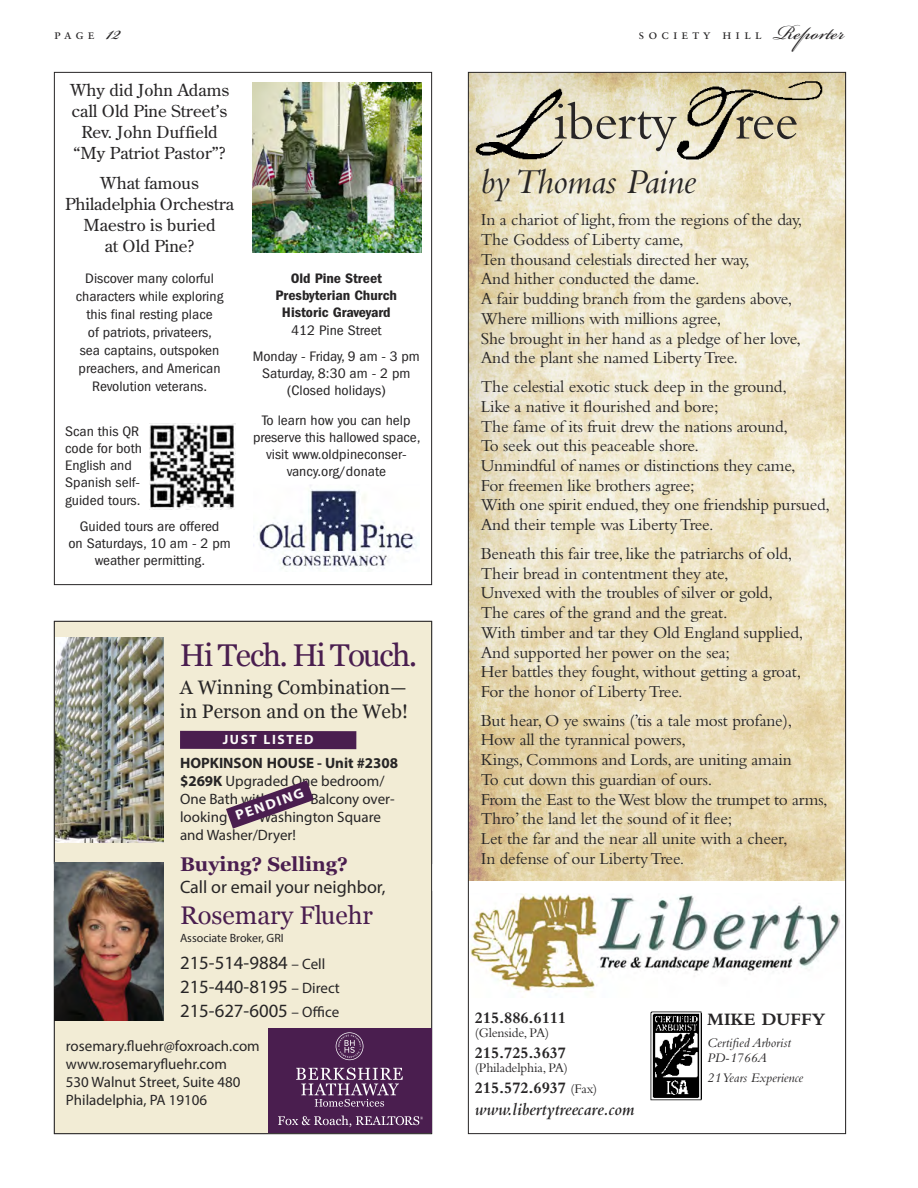
<style>
.page{position:relative;width:918px;height:1188px;background:#fff}
.page>*{position:absolute;margin:0;border:0;box-sizing:border-box;transform-origin:0 0}
.t1{font:54.6px "Bembo Std";letter-spacing:-.01em;color:#272526}
.t2{font:italic 36.45px "Bembo Std";letter-spacing:-.01em;color:#272526}
.t3{font:31.5px "Georgia";letter-spacing:-.05em;color:#4a1e4f}
.t4{font:31.5px "Bickham Script Pro";color:#272526}
.t5{font:25.5px "Georgia";color:#4a1e4f}
.t6{font:700 19.8px "Georgia";color:#4a1e4f}
.t7{font:19.5px/24px "Georgia";color:#272526}
.t8{font:18.75px "Myriad Pro";color:#272526}
.t9{font:italic 600 18.15px "Bembo Std";color:#272526}
.t10{font:700 18.15px "Bembo Std";color:#272526}
.t11{font:18px "Myriad Pro";color:#272526}
.t12{font:17.4px/19.6px "Bembo Std";letter-spacing:-.01em;color:#272526}
.t13{font:700 16.65px "Bembo Std";letter-spacing:-.01em;color:#272526}
.t14{font:16.5px/21px "Century Old Style";color:#272526;text-align:center;scale:1.05 1}
.t15{font:15px/18px "Myriad Pro";color:#272526}
.t16{font:condensed 14.25px/17.2px "Franklin Gothic";color:#272526;text-align:center;scale:1.1 1}
.t17{font:600 condensed 14.25px/17.2px "Franklin Gothic";color:#272526;text-align:center;scale:1.1 1}
.t18{font:700 13.95px "Myriad Pro";color:#fdfcf9;scale:1.08 1}
.t19{font:italic 13.65px/15.1px "Bembo Std";color:#272526}
.t20{font:13.65px "Bembo Std";letter-spacing:-.01em;color:#272526}
.t21{font:13.5px "Sabon Roman SC";letter-spacing:.3em;color:#272526}
.t22{font:700 13.5px "Myriad Pro";letter-spacing:.12em;color:#fdfcf9}
.t23{font:12px "Myriad Pro";color:#272526}
.s1{font-weight:400}
.s2{font-weight:700}
.s3{font-size:15px}
.s4{font-weight:400;font-size:13.65px}
</style>
<div class="page">
<svg style="left:470px;top:74px;width:374px;height:1027px"></svg>
<div style="left:54px;top:621px;width:378px;height:513px;background:#f2ecd5"></div>
<div style="left:268px;top:1028px;width:164px;height:105px;background:#4a1e4f"></div>
<img style="left:55px;top:863px;width:109px;height:157px">
<img style="left:55px;top:637px;width:109px;height:206px">
<svg style="left:296px;top:1032px;width:107px;height:75px"></svg>
<svg style="left:278px;top:1116px;width:145px;height:11px"></svg>
<div style="left:180px;top:731px;width:176px;height:18px;background:#4a1e4f"></div>
<svg style="left:226px;top:780px;width:88px;height:49px"></svg>
<img style="left:252px;top:82px;width:170px;height:170px">
<img style="left:150px;top:424px;width:85px;height:86px">
<img style="left:253px;top:485px;width:164px;height:85px">
<p class="t21" style="left:54px;top:29px;width:42px">page</p>
<p class="t4" style="left:107px;top:10px;width:15px">12</p>
<p class="t21" style="left:638px;top:29px;width:125px">society hill</p>
<p class="t4" style="left:773px;top:10px;width:73px">Reporter</p>
<p class="t14" style="left:70px;top:81px;width:153px">Why did John Adams call Old Pine Street’s<br>Rev. John Duffield “My Patriot Pastor”?</p>
<p class="t14" style="left:65px;top:174px;width:162px">What famous<br>Philadelphia Orchestra<br>Maestro is buried<br>at Old Pine?</p>
<p class="t16" style="left:76px;top:271px;width:136px;line-height:18px">Discover many colorful characters while exploring this final resting place<br>of patriots, privateers, sea captains, outspoken preachers, and American<br>Revolution veterans.</p>
<p class="t16" style="left:65px;top:423px;width:71px;text-align:left">Scan this QR code for both<br>English and<br>Spanish self&shy;guided tours.</p>
<p class="t16" style="left:68px;top:519px;width:149px">Guided tours are offered<br>on Saturdays, 10 am - 2 pm weather permitting.</p>
<p class="t17" style="left:276px;top:271px;width:112px">Old Pine Street<br>Presbyterian Church<br>Historic Graveyard<br><span class="s1">412 Pine Street</span></p>
<p class="t16" style="left:253px;top:349px;width:153px">Monday - Friday, 9 am - 3 pm<br>Saturday, 8:30 am - 2 pm (Closed holidays)</p>
<p class="t16" style="left:253px;top:413px;width:154px">To learn how you can help preserve this hallowed space, visit www.oldpineconser&shy;vancy.org/donate</p>
<p class="t3" style="left:180px;top:637px;width:239px">Hi Tech. Hi Touch.</p>
<p class="t7" style="left:180px;top:675px;width:230px">A Winning Combination– in Person and on the Web!</p>
<p class="t22" style="left:223px;top:731px;width:92px">JUST LISTED</p>
<p class="t15" style="left:180px;top:755px;width:220px"><span class="s2">HOPKINSON HOUSE - Unit #2308 $269K</span> Upgraded One bedroom/<br>One Bath with</p>
<p class="t18" style="left:233px;top:808px;width:68px;rotate:-19deg">PENDING</p>
<p class="t15" style="left:310px;top:791px;width:86px">Balcony over -</p>
<p class="t15" style="left:180px;top:809px;width:202px;text-indent:79px">Washington Square and Washer/Dryer!</p>
<p class="t6" style="left:180px;top:853px;width:170px">Buying? Selling?</p>
<p class="t11" style="left:180px;top:880px;width:207px">Call or email your neighbor,</p>
<p class="t5" style="left:180px;top:901px;width:195px">Rosemary Fluehr</p>
<p class="t23" style="left:180px;top:933px;width:105px">Associate Broker, GRI</p>
<p class="t15" style="left:180px;top:809px;width:49px">looking</p>
<p class="t8" style="left:180px;top:956px;width:147px">215-514-9884 <span class="s3">– Cell</span></p>
<p class="t8" style="left:180px;top:980px;width:161px">215-440-8195 <span class="s3">– Direct</span></p>
<p class="t8" style="left:180px;top:1004px;width:161px">215-627-6005 <span class="s3">– Office</span></p>
<p class="t15" style="left:66px;top:1038px;width:195px">rosemary.fluehr@foxroach.com</p>
<p class="t15" style="left:66px;top:1056px;width:163px">www.rosemaryfluehr.com</p>
<p class="t15" style="left:66px;top:1074px;width:176px">530 Walnut Street, Suite 480</p>
<p class="t15" style="left:66px;top:1092px;width:143px">Philadelphia, PA 19106</p>
<p class="t1" style="left:554px;top:101px;width:246px">iberty ree</p>
<p class="t2" style="left:480px;top:159px;width:217px">by Thomas Paine</p>
<p class="t12" style="left:481px;top:212px;width:323px">In a chariot of light, from the regions of the day, The Goddess of Liberty came,<br>Ten thousand celestials directed her way,<br>And hither conducted the dame.<br>A fair budding branch from the gardens above, Where millions with millions agree,<br>She brought in her hand as a pledge of her love, And the plant she named Liberty Tree.</p>
<p class="t12" style="left:481px;top:378px;width:351px">The celestial exotic stuck deep in the ground,<br>Like a native it flourished and bore;<br>The fame of its fruit drew the nations around,<br>To seek out this peaceable shore.<br>Unmindful of names or distinctions they came,<br>For freemen like brothers agree;<br>With one spirit endued, they one friendship pursued, And their temple was Liberty Tree.</p>
<p class="t12" style="left:481px;top:545px;width:324px">Beneath this fair tree, like the patriarchs of old, Their bread in contentment they ate,<br>Unvexed with the troubles of silver or gold, The cares of the grand and the great.<br>With timber and tar they Old England supplied, And supported her power on the sea;<br>Her battles they fought, without getting a groat, For the honor of Liberty Tree.</p>
<p class="t12" style="left:481px;top:712px;width:349px">But hear, O ye swains (’tis a tale most profane), How all the tyrannical powers,<br>Kings, Commons and Lords, are uniting amain<br>To cut down this guardian of ours.<br>From the East to the West blow the trumpet to arms, Thro’ the land let the sound of it flee;<br>Let the far and the near all unite with a cheer,<br>In defense of our Liberty Tree.</p>
<p class="t13" style="left:475px;top:1008px;width:93px">215.886.6111</p>
<p class="t20" style="left:475px;top:1028px;width:76px">(Glenside, PA)</p>
<p class="t13" style="left:475px;top:1043px;width:93px">215.725.3637</p>
<p class="t20" style="left:475px;top:1063px;width:95px">(Philadelphia, PA)</p>
<p class="t13" style="left:475px;top:1078px;width:124px">215.572.6937 <span class="s4">(Fax)</span></p>
<p class="t9" style="left:475px;top:1098px;width:161px">www.libertytreecare.com</p>
<p class="t10" style="left:707px;top:1008px;width:120px">MIKE DUFFY</p>
<p class="t19" style="left:707px;top:1035px;width:85px">Certified Arborist<br>PD-1766A</p>
<p class="t19" style="left:707px;top:1070px;width:98px">21 Years Experience</p>
</div>
